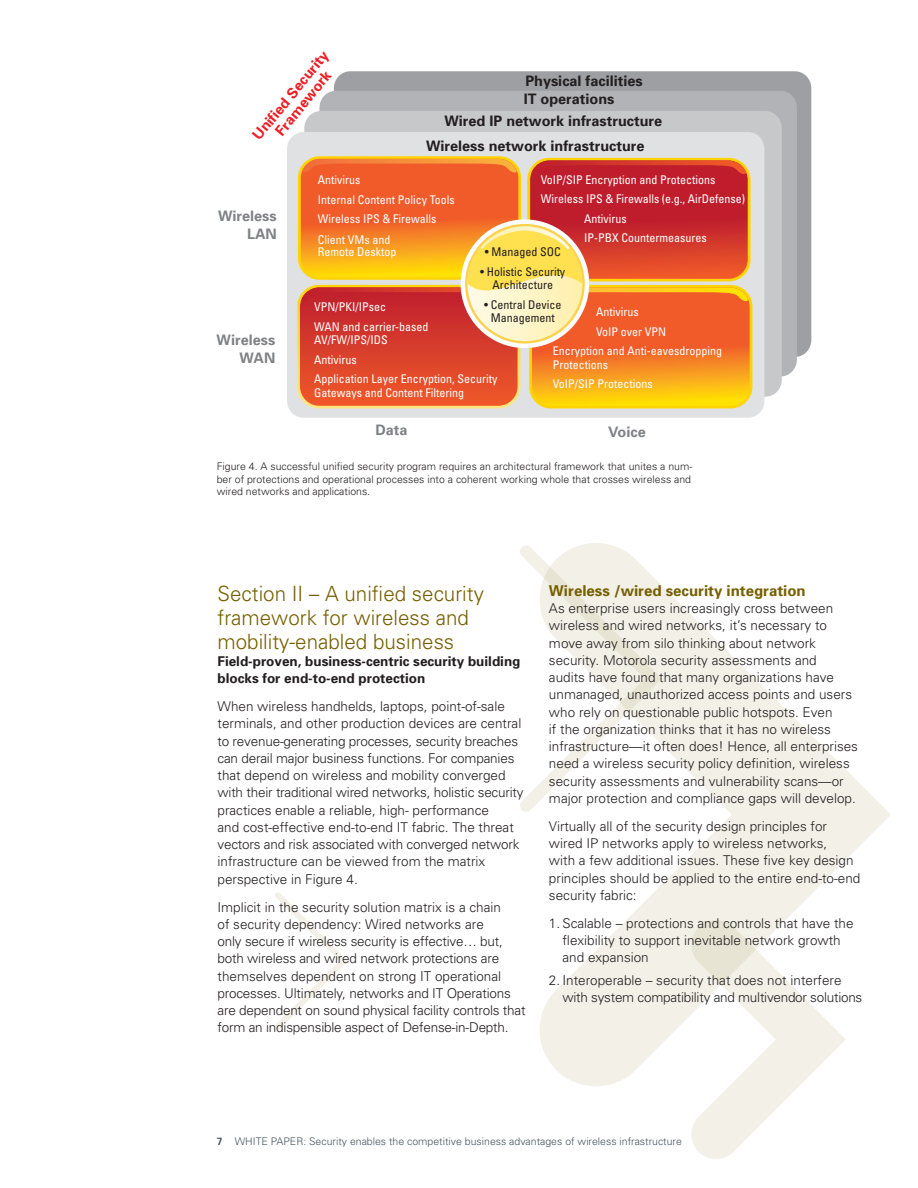
<style>
.page{position:relative;width:918px;height:1188px;background:#fff}
.page>*{position:absolute;margin:0;border:0;box-sizing:border-box;transform-origin:0 0}
.Body_copy{font:300 21px/24px "Univers";color:#766000}
.Body_copy-2{font:700 15px "Univers";color:#766000}
.t1{font:700 14.4px "Univers";color:#231f20}
.t2{font:700 14.4px/18px "Univers";color:#808285;text-align:right}
.t3{font:700 14.4px/15px "Univers";color:#ee1d23;text-align:center}
.Body_copy-3{font:300 13.5px/17.2px "Univers";color:#231f20}
.Bullets{font:300 13.5px/17.2px "Univers";color:#231f20}
.Bullets-2{font:300 13.5px/17.2px "Univers";letter-spacing:-.02em;color:#231f20}
.Body_copy-4{font:700 13.5px/17.2px "Univers";color:#231f20}
.t4{font:condensed 12px/19.5px "Univers";color:#fff}
.t5{font:condensed 12px/13.5px "Univers";color:#231f20;text-align:center}
.Descriptor{font:300 10.5px/12.8px "Univers";color:#231f20;text-align:justify}
.Descriptor-2{font:300 10.5px "Univers";color:#45555f}
.s1{font-weight:700}
</style>
<div class="page">
<svg style="left:540px;top:543px;width:351px;height:543px"></svg>
<svg style="left:275px;top:892px;width:72px;height:138px"></svg>
<svg style="left:690px;top:919px;width:156px;height:240px"></svg>
<svg style="left:520px;top:545px;width:142px;height:267px"></svg>
<div style="left:334px;top:71px;width:477px;height:286px;background:#9d9fa2;border-radius:17px"></div>
<div style="left:319px;top:91px;width:478px;height:285px;background:#b2b3b7;border-radius:17px"></div>
<div style="left:304px;top:111px;width:478px;height:286px;background:#c7c8ca;border-radius:17px"></div>
<div style="left:287px;top:132px;width:477px;height:286px;background:#e0e1e3;border-radius:17px"></div>
<svg style="left:298px;top:156px;width:223px;height:124px"></svg>
<svg style="left:297px;top:159px;width:453px;height:249px"></svg>
<p class="t3" style="left:249px;top:133px;width:112px;rotate:-51deg">Unified Security<br>Framework</p>
<p class="t1" style="left:525px;top:71px;width:119px">Physical facilities</p>
<p class="t1" style="left:524px;top:90px;width:92px">IT operations</p>
<p class="t1" style="left:444px;top:111px;width:219px">Wired IP network infrastructure</p>
<p class="t1" style="left:426px;top:137px;width:220px">Wireless network infrastructure</p>
<p class="t2" style="left:218px;top:206px;width:60px">Wireless<br>LAN</p>
<p class="t2" style="left:217px;top:331px;width:60px">Wireless<br>WAN</p>
<p class="t4" style="left:541px;top:169px;width:176px">VoIP/SIP Encryption and Protections</p>
<p class="t4" style="left:541px;top:189px;width:206px">Wireless IPS &amp; Firewalls (e.g., AirDefense)</p>
<p class="t4" style="left:584px;top:208px;width:44px">Antivirus</p>
<p class="t4" style="left:584px;top:228px;width:124px">IP-PBX Countermeasures</p>
<p class="t4" style="left:318px;top:170px;width:138px">Antivirus<br>Internal Content Policy Tools<br>Wireless IPS &amp; Firewalls</p>
<p class="t4" style="left:318px;top:234px;width:80px;line-height:12px">Client VMs and<br>Remote Desktop</p>
<p class="t5" style="left:485px;top:245px;width:77px">• Managed SOC</p>
<p class="t5" style="left:480px;top:264px;width:87px">• Holistic Security<br>Architecture</p>
<p class="t5" style="left:484px;top:297px;width:79px">• Central Device<br>Management</p>
<p class="t4" style="left:314px;top:297px;width:116px">VPN/PKI/IPsec<br>WAN and carrier-based</p>
<p class="t4" style="left:314px;top:330px;width:185px">AV/FW/IPS/IDS<br>Antivirus<br>Application Layer Encryption, Security</p>
<p class="t4" style="left:314px;top:382px;width:151px">Gateways and Content Filtering</p>
<p class="t4" style="left:596px;top:302px;width:44px">Antivirus</p>
<p class="t4" style="left:596px;top:321px;width:72px">VoIP over VPN</p>
<p class="t4" style="left:553px;top:341px;width:171px">Encryption and Anti-eavesdropping</p>
<p class="t4" style="left:553px;top:354px;width:102px">Protections<br>VoIP/SIP Protections</p>
<p class="t2" style="left:375px;top:420px;width:34px">Data</p>
<p class="t2" style="left:608px;top:422px;width:39px">Voice</p>
<p class="Descriptor" style="left:217px;top:459px;width:477px">Figure 4. A successful unified security program requires an architectural framework that unites a num&shy;ber of protections and operational processes into a coherent working whole that crosses wireless and wired networks and applications.</p>
<p class="Body_copy" style="left:218px;top:581px;width:268px">Section II – A unified security framework for wireless and mobility-enabled business</p>
<p class="Body_copy-4" style="left:218px;top:652px;width:305px">Field-proven, business-centric security building blocks for end-to-end protection</p>
<p class="Body_copy-3" style="left:218px;top:697px;width:308px">When wireless handhelds, laptops, point-of-sale terminals, and other production devices are central to revenue-generating processes, security breaches can derail major business functions. For companies that depend on wireless and mobility converged with their traditional wired networks, holistic security practices enable a reliable, high- performance<br>and cost-effective end-to-end IT fabric. The threat vectors and risk associated with converged network infrastructure can be viewed from the matrix perspective in Figure 4.</p>
<p class="Body_copy-3" style="left:218px;top:898px;width:310px">Implicit in the security solution matrix is a chain<br>of security dependency: Wired networks are<br>only secure if wireless security is effective… but, both wireless and wired network protections are themselves dependent on strong IT operational processes. Ultimately, networks and IT Operations are dependent on sound physical facility controls that form an indispensible aspect of Defense-in-Depth.</p>
<p class="Body_copy-2" style="left:549px;top:581px;width:258px">Wireless /wired security integration</p>
<p class="Body_copy-3" style="left:549px;top:599px;width:311px">As enterprise users increasingly cross between wireless and wired networks, it’s necessary to move away from silo thinking about network security. Motorola security assessments and<br>audits have found that many organizations have unmanaged, unauthorized access points and users who rely on questionable public hotspots. Even<br>if the organization thinks that it has no wireless infrastructure—it often does! Hence, all enterprises need a wireless security policy definition, wireless security assessments and vulnerability scans—or major protection and compliance gaps will develop.</p>
<p class="Body_copy-3" style="left:549px;top:817px;width:313px">Virtually all of the security design principles for wired IP networks apply to wireless networks,<br>with a few additional issues. These five key design principles should be applied to the entire end-to-end security fabric:</p>
<p class="Bullets" style="left:562px;top:914px;width:293px;text-indent:-14px">1. Scalable – protections and controls that have the flexibility to support inevitable network growth and expansion</p>
<p class="Bullets-2" style="left:562px;top:971px;width:301px;text-indent:-14px">2. Interoperable – security that does not interfere with system compatibility and multivendor solutions</p>
<p class="Descriptor-2" style="left:217px;top:1135px;width:467px"><span class="s1">7</span> WHITE PAPER: Security enables the competitive business advantages of wireless infrastructure</p>
</div>
